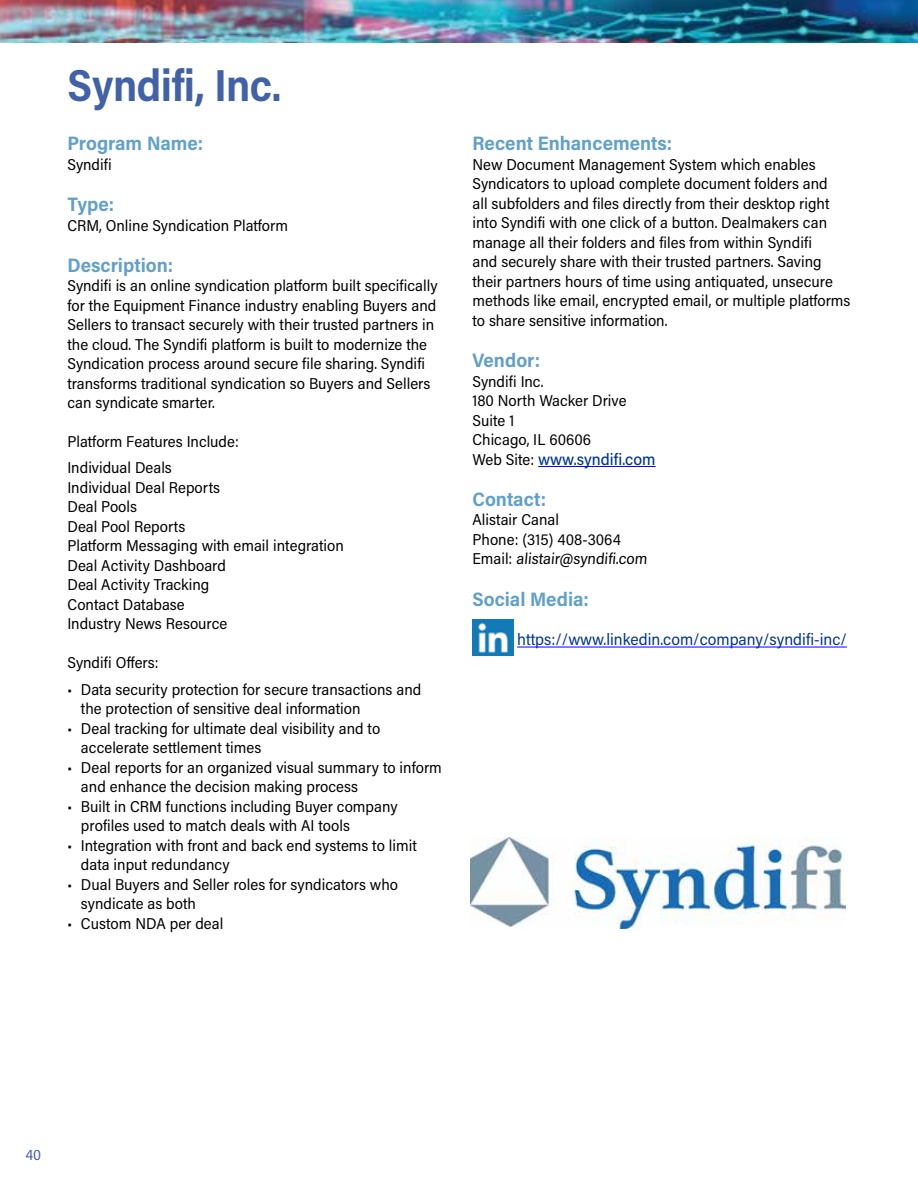
<style>
.page{position:relative;width:918px;height:1188px;background:#fff}
.page>*{position:absolute;margin:0;border:0;box-sizing:border-box;transform-origin:0 0}
.t1{font:700 45px "Acumin Pro Semi Cond";letter-spacing:-.01em;color:#4262a7;scale:.95 1}
.t2{font:700 19.5px "Acumin Pro Semi Cond";color:#61a0c8}
.t3{font:16.5px "Acumin Pro Semi Cond";color:#003595}
.t4{font:500 16.5px "Acumin Pro Semi Cond";color:#003595}
.t5{font:15.75px/19.5px "Acumin Pro Semi Cond";color:#000}
.t6{font:15px "Acumin Pro Semi Cond";color:#4262a7}
.s1{font-weight:400;font-size:15.75px;color:#000}
</style>
<div class="page">
<img style="left:0;top:0;width:918px;height:42px">
<hr style="left:538px;top:466px;width:118px;height:1px;background:#00f">
<hr style="left:517px;top:647px;width:330px;height:1px;background:#00f">
<img style="left:472px;top:619px;width:41px;height:37px">
<img style="left:471px;top:837px;width:375px;height:91px">
<h1 class="t1" style="left:68px;top:53px;width:226px">Syndifi, Inc.</h1>
<p class="t2" style="left:68px;top:130px;width:137px">Program Name:</p>
<p class="t5" style="left:68px;top:154px;width:46px">Syndifi</p>
<p class="t2" style="left:68px;top:190px;width:48px">Type:</p>
<p class="t5" style="left:68px;top:215px;width:222px">CRM, Online Syndication Platform</p>
<p class="t2" style="left:68px;top:251px;width:107px">Description:</p>
<p class="t5" style="left:68px;top:275px;width:372px">Syndifi is an online syndication platform built specifically for the Equipment Finance industry enabling Buyers and Sellers to transact securely with their trusted partners in the cloud. The Syndifi platform is built to modernize the Syndication process around secure file sharing. Syndifi transforms traditional syndication so Buyers and Sellers can syndicate smarter.</p>
<p class="t5" style="left:68px;top:428px;width:173px;line-height:26.2px">Platform Features Include:<br>Individual Deals</p>
<p class="t5" style="left:68px;top:477px;width:278px">Individual Deal Reports<br>Deal Pools<br>Deal Pool Reports<br>Platform Messaging with email integration<br>Deal Activity Dashboard<br>Deal Activity Tracking<br>Contact Database<br>Industry News Resource</p>
<p class="t5" style="left:68px;top:652px;width:93px">Syndifi Offers:</p>
<p class="t5" style="left:81px;top:679px;width:342px;text-indent:-13px">• Data security protection for secure transactions and the protection of sensitive deal information</p>
<p class="t5" style="left:81px;top:718px;width:301px;text-indent:-13px">• Deal tracking for ultimate deal visibility and to accelerate settlement times</p>
<p class="t5" style="left:81px;top:757px;width:362px;text-indent:-13px">• Deal reports for an organized visual summary to inform and enhance the decision making process</p>
<p class="t5" style="left:81px;top:796px;width:318px;text-indent:-13px">• Built in CRM functions including Buyer company profiles used to match deals with AI tools</p>
<p class="t5" style="left:81px;top:835px;width:337px;text-indent:-13px">• Integration with front and back end systems to limit data input redundancy</p>
<p class="t5" style="left:81px;top:874px;width:319px;text-indent:-13px">• Dual Buyers and Seller roles for syndicators who syndicate as both</p>
<p class="t5" style="left:68px;top:913px;width:157px">• Custom NDA per deal</p>
<p class="t2" style="left:472px;top:130px;width:201px">Recent Enhancements:</p>
<p class="t5" style="left:472px;top:154px;width:379px">New Document Management System which enables Syndicators to upload complete document folders and<br>all subfolders and files directly from their desktop right into Syndifi with one click of a button. Dealmakers can manage all their folders and files from within Syndifi<br>and securely share with their trusted partners. Saving their partners hours of time using antiquated, unsecure methods like email, encrypted email, or multiple platforms to share sensitive information.</p>
<p class="t2" style="left:472px;top:346px;width:69px">Vendor:</p>
<p class="t5" style="left:472px;top:371px;width:156px">Syndifi Inc.<br>180 North Wacker Drive<br>Suite 1<br>Chicago, IL 60606</p>
<p class="t4" style="left:472px;top:448px;width:185px"><span class="s1">Web Site:</span> www.syndifi.com</p>
<p class="t2" style="left:472px;top:485px;width:75px">Contact:</p>
<p class="t5" style="left:472px;top:510px;width:178px">Alistair Canal<br>Phone: (315) 408-3064<br>Email: alistair@syndifi.com</p>
<p class="t2" style="left:472px;top:585px;width:118px">Social Media:</p>
<p class="t3" style="left:517px;top:628px;width:331px">https://www.linkedin.com/company/syndifi-inc/</p>
<p class="t6" style="left:25px;top:1144px;width:17px">40</p>
</div>
